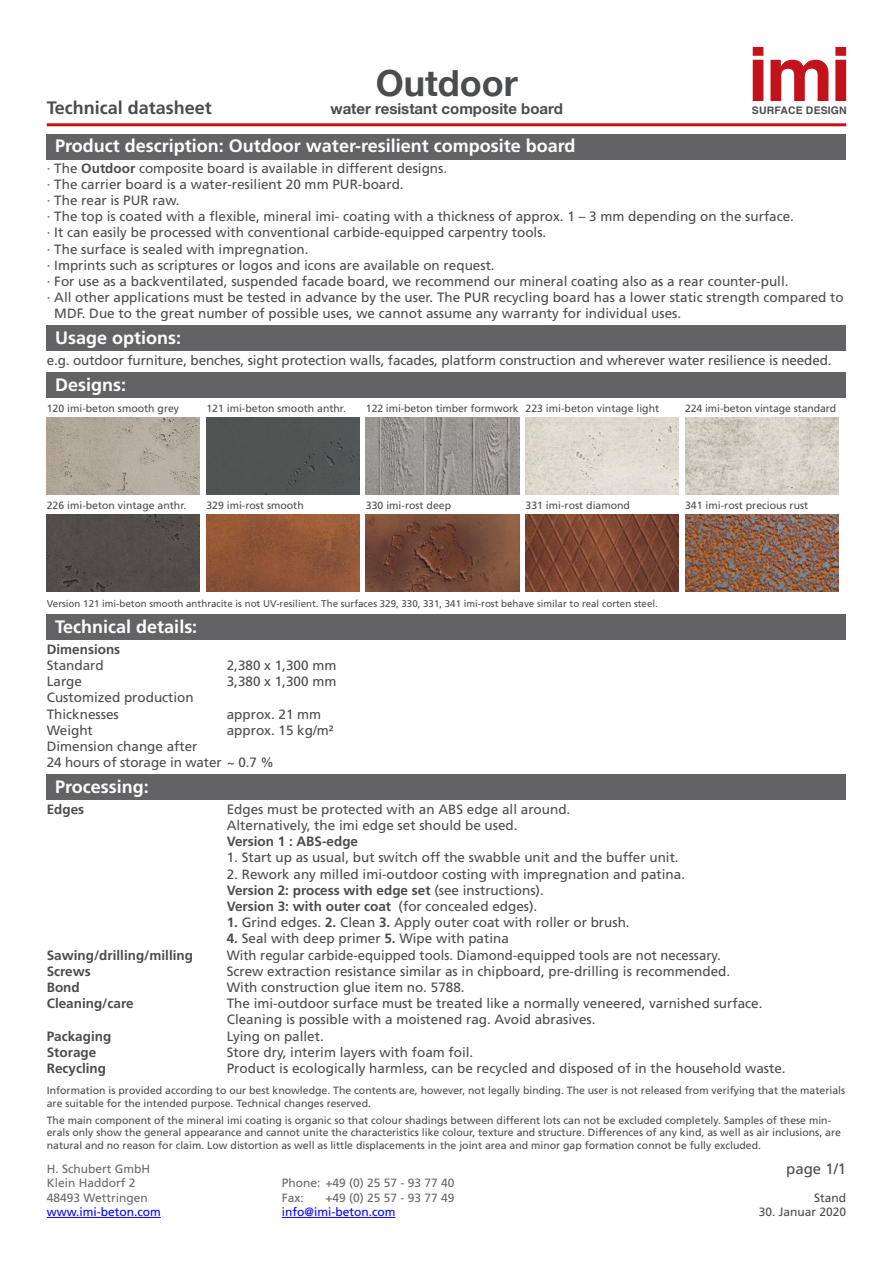
<style>
.page{position:relative;width:893px;height:1263px;background:#fff}
.page>*{position:absolute;margin:0;border:0;box-sizing:border-box;transform-origin:0 0}
.t1{font:700 36px "Helvetica Neue";color:#4b4c4d}
.t2{font:700 18px "Frutiger";color:#fff}
.t3{font:700 18px "Frutiger LT Std";color:#4b4c4d}
.t4{font:700 15px "Helvetica Neue";color:#4b4c4d}
.t5{font:15px "Frutiger LT Std";color:#4b4c4d}
.t6{font:13.5px/16.2px "Frutiger";color:#4b4c4d}
.t7{font:700 13.5px "Frutiger";color:#4b4c4d}
.t8{font:12px/14.4px "Frutiger";color:#69696c}
.t9{font:12px "Frutiger";color:#00f}
.t10{font:12px "Frutiger";color:#4b4c4d}
.t11{font:10.5px/12.6px "Frutiger";color:#4b4c4d}
.t12{font:700 10.5px "Helvetica";letter-spacing:.015em;color:#4b4c4d}
.t13{font:9.75px "Frutiger";color:#4b4c4d}
.s1{font-weight:700}
</style>
<div class="page">
<div style="left:47px;top:134px;width:799px;height:25px;background:#636366"></div>
<div style="left:47px;top:325px;width:799px;height:26px;background:#636366"></div>
<div style="left:47px;top:372px;width:799px;height:26px;background:#636366"></div>
<div style="left:47px;top:774px;width:799px;height:26px;background:#636366"></div>
<div style="left:47px;top:614px;width:799px;height:26px;background:#636366"></div>
<hr style="left:47px;top:1217px;width:114px;height:1px;background:#00f">
<hr style="left:282px;top:1217px;width:113px;height:1px;background:#00f">
<img style="left:47px;top:417px;width:153px;height:77px">
<div style="left:206px;top:417px;width:153px;height:77px;background:#525354"></div>
<img style="left:366px;top:417px;width:153px;height:77px">
<img style="left:525px;top:417px;width:154px;height:77px">
<img style="left:685px;top:417px;width:153px;height:77px">
<div style="left:47px;top:515px;width:153px;height:76px;background:#524d47"></div>
<img style="left:206px;top:515px;width:153px;height:76px">
<img style="left:366px;top:515px;width:153px;height:76px">
<img style="left:525px;top:515px;width:154px;height:76px">
<img style="left:685px;top:515px;width:153px;height:76px">
<hr style="left:47px;top:123px;width:799px;height:3px;background:#c4121a">
<svg style="left:753px;top:47px;width:10px;height:54px"></svg>
<svg style="left:770px;top:60px;width:58px;height:41px"></svg>
<svg style="left:835px;top:47px;width:11px;height:54px"></svg>
<h1 class="t1" style="left:376px;top:55px;width:144px">Outdoor</h1>
<h2 class="t3" style="left:47px;top:97px;width:167px">Technical datasheet</h2>
<p class="t4" style="left:330px;top:97px;width:234px">water resistant composite board</p>
<h2 class="t2" style="left:55px;top:135px;width:522px">Product description: Outdoor water-resilient composite board</h2>
<p class="t6" style="left:47px;top:160px;width:402px">· The <span class="s1">Outdoor</span> composite board is available in different designs.</p>
<p class="t6" style="left:47px;top:176px;width:358px">· The carrier board is a water-resilient 20 mm PUR-board.</p>
<p class="t6" style="left:47px;top:192px;width:134px">· The rear is PUR raw.</p>
<p class="t6" style="left:47px;top:208px;width:749px">· The top is coated with a flexible, mineral imi- coating with a thickness of approx. 1 – 3 mm depending on the surface.</p>
<p class="t6" style="left:47px;top:225px;width:501px">· It can easily be processed with conventional carbide-equipped carpentry tools.</p>
<p class="t6" style="left:47px;top:241px;width:263px">· The surface is sealed with impregnation.</p>
<p class="t6" style="left:47px;top:257px;width:449px">· Imprints such as scriptures or logos and icons are available on request.</p>
<p class="t6" style="left:47px;top:273px;width:743px">· For use as a backventilated, suspended facade board, we recommend our mineral coating also as a rear counter-pull.</p>
<p class="t6" style="left:47px;top:289px;width:798px">· All other applications must be tested in advance by the user. The PUR recycling board has a lower static strength compared to</p>
<p class="t6" style="left:54px;top:306px;width:628px">MDF. Due to the great number of possible uses, we cannot assume any warranty for individual uses.</p>
<h2 class="t2" style="left:55px;top:327px;width:128px">Usage options:</h2>
<p class="t6" style="left:47px;top:352px;width:786px">e.g. outdoor furniture, benches, sight protection walls, facades, platform construction and wherever water resilience is needed.</p>
<h2 class="t2" style="left:55px;top:374px;width:72px">Designs:</h2>
<p class="t11" style="left:47px;top:401px;width:134px">120 imi-beton smooth grey</p>
<p class="t11" style="left:206px;top:401px;width:141px">121 imi-beton smooth anthr.</p>
<p class="t11" style="left:366px;top:401px;width:295px">122 imi-beton timber formwork 223 imi-beton vintage light</p>
<p class="t11" style="left:685px;top:401px;width:153px">224 imi-beton vintage standard</p>
<p class="t12" style="left:752px;top:101px;width:96px">SURFACE DESIGN</p>
<p class="t11" style="left:47px;top:498px;width:141px">226 imi-beton vintage anthr.</p>
<p class="t11" style="left:206px;top:498px;width:99px">329 imi-rost smooth</p>
<p class="t11" style="left:366px;top:498px;width:87px">330 imi-rost deep</p>
<p class="t11" style="left:526px;top:498px;width:106px">331 imi-rost diamond</p>
<p class="t11" style="left:685px;top:498px;width:125px">341 imi-rost precious rust</p>
<p class="t13" style="left:47px;top:598px;width:613px">Version 121 imi-beton smooth anthracite is not UV-resilient. The surfaces 329, 330, 331, 341 imi-rost behave similar to real corten steel.</p>
<h2 class="t2" style="left:55px;top:616px;width:144px">Technical details:</h2>
<p class="t7" style="left:47px;top:641px;width:75px">Dimensions</p>
<p class="t6" style="left:47px;top:657px;width:59px">Standard</p>
<p class="t6" style="left:227px;top:657px;width:111px">2,380 x 1,300 mm</p>
<p class="t6" style="left:47px;top:673px;width:37px">Large</p>
<p class="t6" style="left:227px;top:673px;width:111px">3,380 x 1,300 mm</p>
<p class="t6" style="left:47px;top:689px;width:149px">Customized production<br>Thicknesses</p>
<p class="t6" style="left:227px;top:706px;width:96px">approx. 21 mm</p>
<p class="t6" style="left:47px;top:722px;width:48px">Weight</p>
<p class="t6" style="left:227px;top:722px;width:108px">approx. 15 kg/m²</p>
<p class="t6" style="left:47px;top:738px;width:229px">Dimension change after<br>24 hours of storage in water ~ 0.7 %</p>
<h2 class="t2" style="left:55px;top:776px;width:95px">Processing:</h2>
<p class="t7" style="left:47px;top:801px;width:39px">Edges</p>
<p class="t6" style="left:227px;top:801px;width:345px">Edges must be protected with an ABS edge all around.<br>Alternatively, the imi edge set should be used.</p>
<p class="t7" style="left:227px;top:833px;width:133px">Version 1 : ABS-edge</p>
<p class="t6" style="left:227px;top:849px;width:453px">1. Start up as usual, but switch off the swabble unit and the buffer unit.</p>
<p class="t6" style="left:227px;top:866px;width:460px">2. Rework any milled imi-outdoor costing with impregnation and patina.<br><span class="s1">Version 2: process with edge set</span> (see instructions).<br><span class="s1">Version 3: with outer coat</span> (for concealed edges).</p>
<p class="t6" style="left:227px;top:914px;width:404px"><span class="s1">1.</span> Grind edges. <span class="s1">2.</span> Clean <span class="s1">3.</span> Apply outer coat with roller or brush.</p>
<p class="t6" style="left:227px;top:930px;width:284px"><span class="s1">4.</span> Seal with deep primer <span class="s1">5.</span> Wipe with patina</p>
<p class="t7" style="left:47px;top:947px;width:148px">Sawing/drilling/milling</p>
<p class="t6" style="left:227px;top:947px;width:495px">With regular carbide-equipped tools. Diamond-equipped tools are not necessary.</p>
<p class="t7" style="left:47px;top:963px;width:46px">Screws</p>
<p class="t6" style="left:227px;top:963px;width:505px">Screw extraction resistance similar as in chipboard, pre-drilling is recommended.</p>
<p class="t7" style="left:47px;top:979px;width:34px">Bond</p>
<p class="t6" style="left:227px;top:979px;width:239px">With construction glue item no. 5788.</p>
<p class="t7" style="left:47px;top:995px;width:88px">Cleaning/care</p>
<p class="t6" style="left:227px;top:995px;width:537px">The imi-outdoor surface must be treated like a normally veneered, varnished surface.<br>Cleaning is possible with a moistened rag. Avoid abrasives.</p>
<p class="t7" style="left:47px;top:1028px;width:66px">Packaging</p>
<p class="t6" style="left:227px;top:1028px;width:99px">Lying on pallet.</p>
<p class="t7" style="left:47px;top:1044px;width:51px">Storage</p>
<p class="t6" style="left:227px;top:1044px;width:248px">Store dry, interim layers with foam foil.</p>
<p class="t7" style="left:47px;top:1060px;width:61px">Recycling</p>
<p class="t6" style="left:227px;top:1060px;width:560px">Product is ecologically harmless, can be recycled and disposed of in the household waste.</p>
<p class="t11" style="left:47px;top:1084px;width:800px">Information is provided according to our best knowledge. The contents are, however, not legally binding. The user is not released from verifying that the materials are suitable for the intended purpose. Technical changes reserved.</p>
<p class="t11" style="left:47px;top:1113px;width:796px">The main component of the mineral imi coating is organic so that colour shadings between different lots can not be excluded completely. Samples of these min&shy;erals only show the general appearance and cannot unite the characteristics like colour, texture and structure. Differences of any kind, as well as air inclusions, are natural and no reason for claim. Low distortion as well as little displacements in the joint area and minor gap formation connot be fully excluded.</p>
<p class="t8" style="left:47px;top:1161px;width:105px">H. Schubert GmbH<br>Klein Haddorf 2<br>48493 Wettringen</p>
<p class="t9" style="left:47px;top:1205px;width:115px">www.imi-beton.com</p>
<p class="t8" style="left:282px;top:1176px;width:174px">Phone: +49 (0) 25 57 - 93 77 40<br>Fax:</p>
<p class="t8" style="left:325px;top:1190px;width:131px">+49 (0) 25 57 - 93 77 49</p>
<p class="t9" style="left:282px;top:1205px;width:115px">info@imi-beton.com</p>
<p class="t5" style="left:786px;top:1160px;width:62px">page 1/1</p>
<p class="t10" style="left:814px;top:1190px;width:34px">Stand</p>
<p class="t10" style="left:759px;top:1205px;width:89px">30. Januar 2020</p>
</div>
